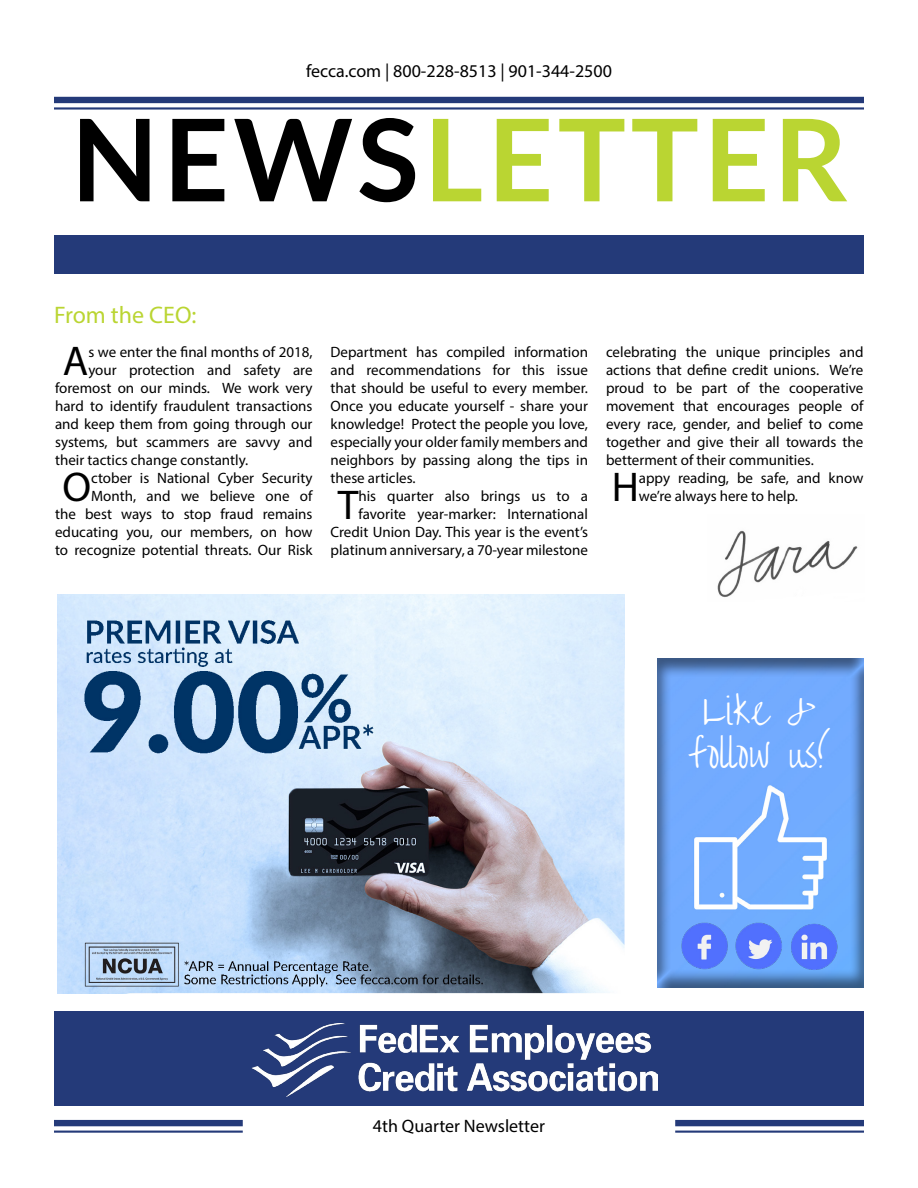
<style>
.page{position:relative;width:918px;height:1188px;background:#fff}
.page>*{position:absolute;margin:0;border:0;box-sizing:border-box;transform-origin:0 0}
.t1{font:700 114px "Lato";letter-spacing:.04em;color:#bad532}
.t2{font:41.7px "Myriad Pro";color:#000}
.t3{font:36px/43.2px "Overthe Rainbow";color:#fff;text-align:center}
.t4{font:24px "Myriad Pro";color:#bad532}
.t5{font:18px "Myriad Pro";color:#000}
.t6{font:15px/18px "Myriad Pro";color:#000;text-align:right}
.s1{color:#000}
</style>
<div class="page">
<img style="left:58px;top:594px;width:567px;height:400px">
<div style="left:644px;top:648px;width:233px;height:340px;background:#000;opacity:.5"></div>
<img style="left:679px;top:920px;width:161px;height:52px">
<hr style="left:54px;top:107px;width:810px;height:3px;background:#243a79">
<div style="left:54px;top:97px;width:810px;height:6px;background:#243a79"></div>
<hr style="left:675px;top:1131px;width:189px;height:2px;background:#243a79">
<div style="left:675px;top:1120px;width:189px;height:6px;background:#243a79"></div>
<hr style="left:54px;top:1131px;width:189px;height:2px;background:#243a79">
<div style="left:54px;top:1120px;width:189px;height:6px;background:#243a79"></div>
<div style="left:54px;top:1011px;width:810px;height:95px;background:#243a79"></div>
<div style="left:54px;top:235px;width:810px;height:39px;background:#243a79"></div>
<img style="left:251px;top:1024px;width:407px;height:72px">
<img style="left:717px;top:530px;width:141px;height:68px">
<p class="t5" style="left:306px;top:60px;width:307px">fecca.com | 800-228-8513 | 901-344-2500</p>
<h1 class="t1" style="left:71px;top:76px;width:778px"><span class="s1">NEWS</span>LETTER</h1>
<h3 class="t4" style="left:54px;top:300px;width:144px">From the CEO:</h3>
<h2 class="t2" style="left:63px;top:335px;width:27px">A</h2>
<p class="t6" style="left:88px;top:342px;width:226px">s we enter the final months of 2018,</p>
<p class="t6" style="left:88px;top:360px;width:226px">your protection and safety are</p>
<p class="t6" style="left:55px;top:378px;width:259px">foremost on our minds. We work very</p>
<p class="t6" style="left:55px;top:396px;width:259px">hard to identify fraudulent transactions</p>
<p class="t6" style="left:55px;top:414px;width:259px">and keep them from going through our</p>
<p class="t6" style="left:55px;top:432px;width:259px">systems, but scammers are savvy and</p>
<p class="t6" style="left:55px;top:450px;width:195px">their tactics change constantly.</p>
<h2 class="t2" style="left:62px;top:461px;width:30px">O</h2>
<p class="t6" style="left:55px;top:468px;width:259px">ctober is National Cyber Security Month, and we believe one of<br>the best ways to stop fraud remains educating you, our members, on how to recognize potential threats. Our Risk</p>
<p class="t6" style="left:331px;top:342px;width:259px;text-align:justify">Department has compiled information and recommendations for this issue that should be useful to every member.<br>Once you educate yourself - share your knowledge! Protect the people you love, especially your older family members and neighbors by passing along the tips in these articles.</p>
<h2 class="t2" style="left:338px;top:479px;width:22px">T</h2>
<p class="t6" style="left:331px;top:486px;width:259px">his quarter also brings us to a favorite year-marker: International Credit Union Day. This year is the event’s platinum anniversary, a 70-year milestone</p>
<p class="t6" style="left:606px;top:342px;width:259px;text-align:justify">celebrating the unique principles and actions that define credit unions. We’re proud to be part of the cooperative movement that encourages people of every race, gender, and belief to come together and give their all towards the betterment of their communities.</p>
<h2 class="t2" style="left:612px;top:461px;width:29px">H</h2>
<p class="t6" style="left:639px;top:468px;width:226px;text-align:left">appy reading, be safe, and know we’re always here to help.</p>
<h3 class="t3" style="left:688px;top:691px;width:144px">Like &amp; follow us!</h3>
<p class="t5" style="left:373px;top:1115px;width:174px">4th Quarter Newsletter</p>
</div>
